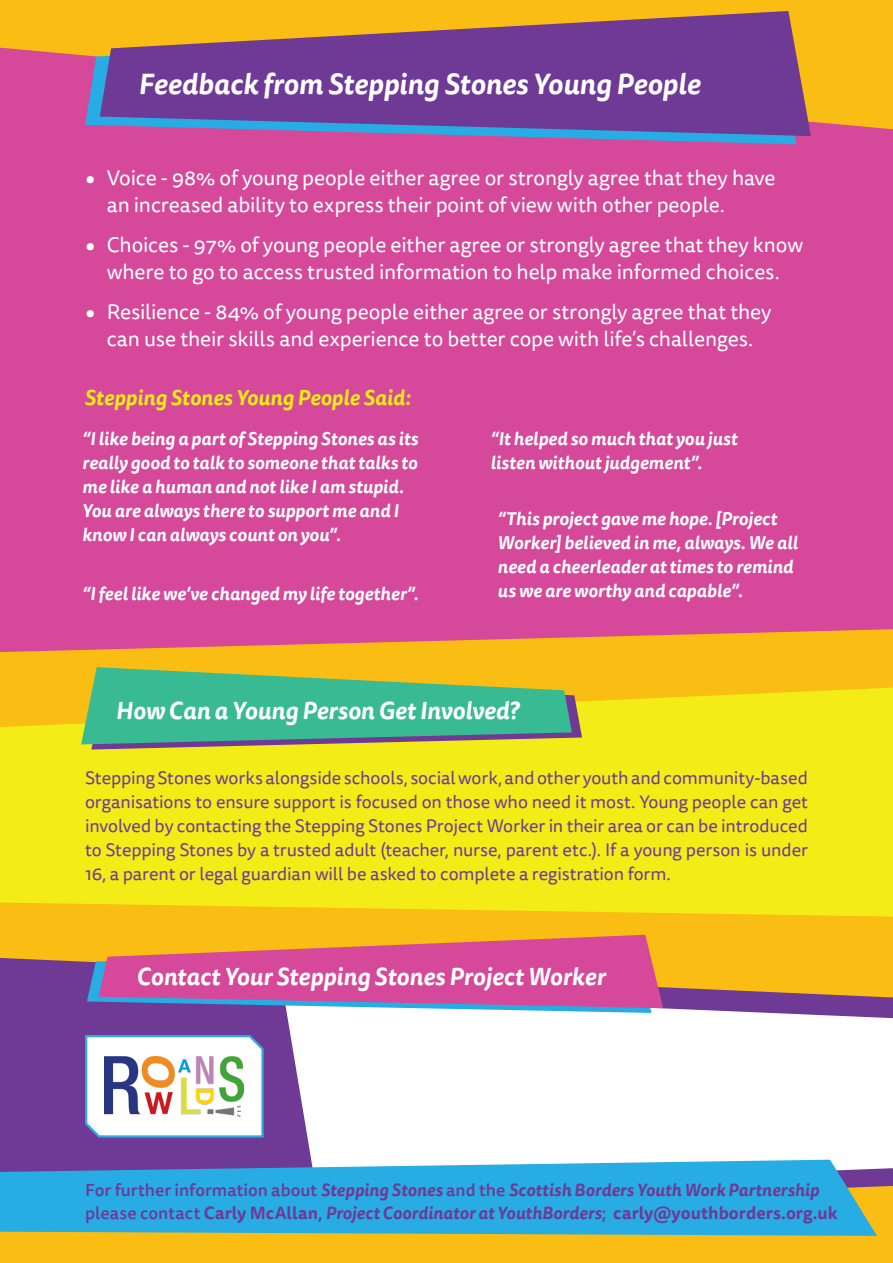
<style>
.page{position:relative;width:893px;height:1263px;background:#fabd13}
.page>*{position:absolute;margin:0;border:0;box-sizing:border-box;transform-origin:0 0}
.t1{font:italic 700 28.5px "Tisa Sans Pro";color:#fff}
.t2{font:italic 700 24px "Tisa Sans Pro";color:#fff}
.t3{font:21px/27px "Tisa Sans Pro";letter-spacing:-.005em;color:#fff;text-align:center}
.t4{font:italic 700 21px "Tisa Sans Pro";color:#f4ec17}
.t5{font:18px/24px "Tisa Sans Pro";color:#6e3a96;text-align:justify}
.t6{font:italic 700 18px/24px "Tisa Sans Pro";color:#fff}
.t7{font:italic 700 17.25px/22.5px "Tisa Sans Pro";letter-spacing:.005em;color:#6e3a96}
.s1{font-weight:700}
.s2{font-weight:500;font-style:normal}
.s3{font-style:normal}
</style>
<div class="page">
<div style="left:0;top:687px;width:893px;height:229px;background:#f4ec17"></div>
<svg style="left:0;top:958px;width:768px;height:202px;background:#7d4887"></svg>
<svg style="left:283px;top:992px;width:610px;height:195px;background:#f3eff6"></svg>
<svg style="left:0;top:1160px;width:877px;height:76px;background:#3aaad7"></svg>
<div style="left:0;top:48px;width:893px;height:604px;background:#d6489a"></div>
<svg style="left:85px;top:48px;width:711px;height:96px;background:#a765ab"></svg>
<svg style="left:100px;top:11px;width:711px;height:125px;fill:#6e3a96"></svg>
<svg style="left:87px;top:935px;width:576px;height:78px;background:#cb668d"></svg>
<svg style="left:81px;top:667px;width:501px;height:82px"></svg>
<svg style="left:84px;top:1034px;width:181px;height:105px;background:#d1d4d8"></svg>
<h1 class="t1" style="left:139px;top:63px;width:563px">Feedback from Stepping Stones Young People</h1>
<p class="t3" style="left:107px;top:165px;width:670px;text-align:left;text-indent:-21px"><span class="s1">•</span> Voice - 98% of young people either agree or strongly agree that they have an increased ability to express their point of view with other people.</p>
<p class="t3" style="left:85px;top:232px;width:719px"><span class="s1">•</span> Choices - 97% of young people either agree or strongly agree that they know where to go to access trusted information to help make informed choices.</p>
<p class="t3" style="left:85px;top:299px;width:688px"><span class="s1">•</span> Resilience - 84% of young people either agree or strongly agree that they can use their skills and experience to better cope with life’s challenges.</p>
<p class="t4" style="left:84px;top:382px;width:328px">Stepping Stones Young People Said:</p>
<p class="t6" style="left:82px;top:427px;width:338px">“I like being a part of Stepping Stones as its really good to talk to someone that talks to me like a human and not like I am stupid.<br>You are always there to support me and I know I can always count on you”.</p>
<p class="t6" style="left:490px;top:427px;width:248px">“It helped so much that you just listen without judgement”.</p>
<p class="t6" style="left:497px;top:507px;width:302px">“This project gave me hope. [Project<br>Worker] believed in me, always. We all need a cheerleader at times to remind</p>
<p class="t6" style="left:82px;top:582px;width:338px">“I feel like we’ve changed my life together”.</p>
<p class="t6" style="left:497px;top:579px;width:247px">us we are worthy and capable”.</p>
<h2 class="t2" style="left:116px;top:693px;width:404px">How Can a Young Person Get Involved?</h2>
<p class="t5" style="left:85px;top:766px;width:724px">Stepping Stones works alongside schools, social work, and other youth and community-based organisations to ensure support is focused on those who need it most. Young people can get involved by contacting the Stepping Stones Project Worker in their area or can be introduced to Stepping Stones by a trusted adult (teacher, nurse, parent etc.). If a young person is under 16, a parent or legal guardian will be asked to complete a registration form.</p>
<h2 class="t2" style="left:136px;top:958px;width:470px">Contact Your Stepping Stones Project Worker</h2>
<p class="t7" style="left:85px;top:1179px;width:754px"><span class="s2">For further information about</span> Stepping Stones <span class="s2">and the</span> Scottish Borders Youth Work Partnership <span class="s2">please contact</span> <span class="s3">Carly McAllan</span><span class="s2">,</span> Project Coordinator at YouthBorders<span class="s2">;</span> <span class="s3">carly@youthborders.org.uk</span></p>
</div>
